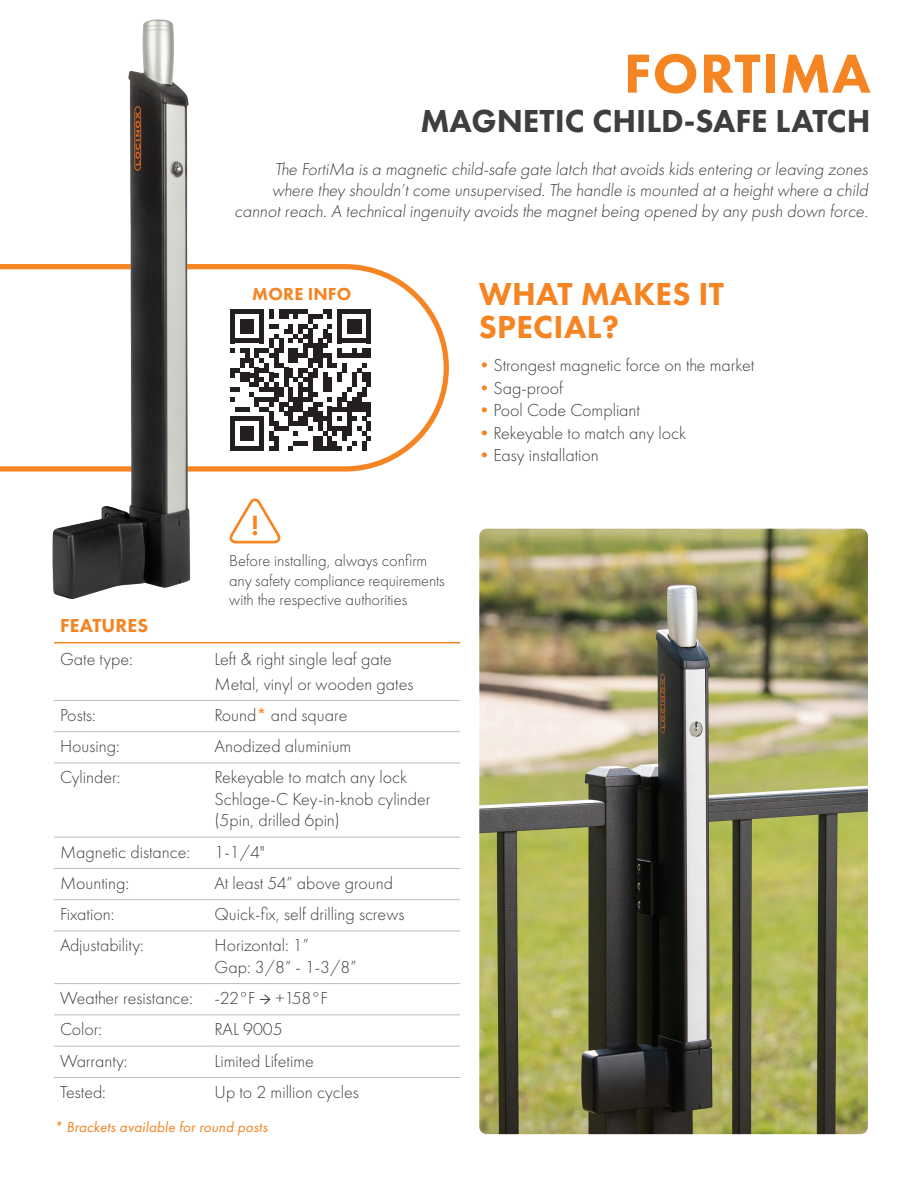
<style>
.page{position:relative;width:922px;height:1188px;background:#fff}
.page>*{position:absolute;margin:0;border:0;box-sizing:border-box;transform-origin:0 0}
.t1{font:800 57px "Futura PT";letter-spacing:.02em;color:#f58423}
.t2{font:800 33px "Futura PT";color:#3e3e3f}
.t3{font:800 33px "Futura PT";letter-spacing:.01em;color:#f58423}
.t4{font:600 28.95px "Futura PT";color:#f58423}
.t5{font:800 19.5px "Futura PT";letter-spacing:.01em;color:#f58423}
.t6{font:300 18px/21px "Futura PT";color:#3e3e3f;text-align:right}
.t7{font:800 18px "Futura PT";letter-spacing:.01em;color:#f58423}
.t8{font:300 16.5px/19.5px "Futura PT";color:#3e3e3f}
.t9{font:15px "Futura PT";color:#f58423}
.s1{font-weight:400;color:#f58423}
.s2{font-family:"Minion Pro";font-weight:400}
.s3{color:#f58423}
</style>
<div class="page">
<svg style="left:0;top:264px;width:449px;height:208px"></svg>
<img style="left:479px;top:529px;width:388px;height:605px">
<img style="left:45px;top:19px;width:157px;height:580px">
<svg style="left:229px;top:498px;width:51px;height:46px"></svg>
<hr style="left:54px;top:700px;width:154px;height:1px;background:#bcbdc0">
<hr style="left:208px;top:700px;width:252px;height:1px;background:#bcbdc0">
<hr style="left:54px;top:731px;width:154px;height:1px;background:#bcbdc0">
<hr style="left:208px;top:731px;width:252px;height:1px;background:#bcbdc0">
<hr style="left:54px;top:763px;width:154px;height:1px;background:#bcbdc0">
<hr style="left:208px;top:763px;width:252px;height:1px;background:#bcbdc0">
<hr style="left:54px;top:837px;width:154px;height:1px;background:#bcbdc0">
<hr style="left:208px;top:837px;width:252px;height:1px;background:#bcbdc0">
<hr style="left:54px;top:899px;width:154px;height:1px;background:#bcbdc0">
<hr style="left:208px;top:899px;width:252px;height:1px;background:#bcbdc0">
<hr style="left:54px;top:931px;width:154px;height:1px;background:#bcbdc0">
<hr style="left:208px;top:931px;width:252px;height:1px;background:#bcbdc0">
<hr style="left:54px;top:983px;width:154px;height:1px;background:#bcbdc0">
<hr style="left:208px;top:983px;width:252px;height:1px;background:#bcbdc0">
<hr style="left:54px;top:1014px;width:154px;height:1px;background:#bcbdc0">
<hr style="left:208px;top:1014px;width:252px;height:1px;background:#bcbdc0">
<hr style="left:54px;top:868px;width:154px;height:1px;background:#bcbdc0">
<hr style="left:208px;top:868px;width:252px;height:1px;background:#bcbdc0">
<hr style="left:54px;top:1046px;width:154px;height:1px;background:#bcbdc0">
<hr style="left:208px;top:1046px;width:252px;height:1px;background:#bcbdc0">
<hr style="left:54px;top:1077px;width:154px;height:1px;background:#bcbdc0">
<hr style="left:208px;top:1077px;width:252px;height:1px;background:#bcbdc0">
<hr style="left:54px;top:642px;width:154px;height:1px;background:#f58423">
<hr style="left:208px;top:642px;width:252px;height:1px;background:#f58423">
<svg style="left:230px;top:309px;width:141px;height:142px"></svg>
<p class="t1" style="left:623px;top:38px;width:248px">FORTIMA</p>
<p class="t2" style="left:420px;top:100px;width:451px">MAGNETIC CHILD-SAFE LATCH</p>
<p class="t6" style="left:234px;top:159px;width:637px">The FortiMa is a magnetic child-safe gate latch that avoids kids entering or leaving zones where they shouldn’t come unsupervised. The handle is mounted at a height where a child cannot reach. A technical ingenuity avoids the magnet being opened by any push down force.</p>
<p class="t7" style="left:252px;top:283px;width:101px">MORE INFO</p>
<p class="t4" style="left:251px;top:507px;width:9px">!</p>
<p class="t8" style="left:229px;top:551px;width:217px">Before installing, always confirm any safety compliance requirements with the respective authorities</p>
<p class="t5" style="left:60px;top:613px;width:90px">FEATURES</p>
<p class="t6" style="left:60px;top:649px;width:74px">Gate type:</p>
<p class="t6" style="left:214px;top:649px;width:179px">Left &amp; right single leaf gate</p>
<p class="t6" style="left:214px;top:673px;width:200px">Metal, vinyl or wooden gates</p>
<p class="t6" style="left:60px;top:705px;width:37px">Posts:</p>
<p class="t6" style="left:214px;top:705px;width:134px">Round<span class="s1">*</span> and square</p>
<p class="t6" style="left:60px;top:736px;width:61px">Housing:</p>
<p class="t6" style="left:214px;top:736px;width:138px">Anodized aluminium</p>
<p class="t6" style="left:60px;top:767px;width:62px">Cylinder:</p>
<p class="t6" style="left:214px;top:767px;width:194px">Rekeyable to match any lock</p>
<p class="t6" style="left:214px;top:788px;width:217px;line-height:21.6px;text-align:left">Schlage-C Key-in-knob cylinder (5pin, drilled 6pin)</p>
<p class="t6" style="left:60px;top:841px;width:132px">Magnetic distance:</p>
<p class="t6" style="left:214px;top:841px;width:52px">1-1/4"</p>
<p class="t6" style="left:60px;top:873px;width:71px">Mounting:</p>
<p class="t6" style="left:214px;top:873px;width:180px">At least 54” above ground</p>
<p class="t6" style="left:60px;top:904px;width:56px">Fixation:</p>
<p class="t6" style="left:214px;top:904px;width:191px">Quick-fix, self drilling screws</p>
<p class="t6" style="left:60px;top:935px;width:85px">Adjustability:</p>
<p class="t6" style="left:214px;top:935px;width:96px">Horizontal: 1”</p>
<p class="t6" style="left:214px;top:956px;width:143px">Gap: 3/8” - 1-3/8”</p>
<p class="t6" style="left:60px;top:988px;width:134px">Weather resistance:</p>
<p class="t6" style="left:214px;top:988px;width:115px">-22°F <span class="s2">→</span> +158°F</p>
<p class="t6" style="left:60px;top:1019px;width:44px">Color:</p>
<p class="t6" style="left:214px;top:1019px;width:70px">RAL 9005</p>
<p class="t6" style="left:60px;top:1050px;width:69px">Warranty:</p>
<p class="t6" style="left:214px;top:1050px;width:101px">Limited Lifetime</p>
<p class="t6" style="left:60px;top:1082px;width:47px">Tested:</p>
<p class="t6" style="left:214px;top:1082px;width:146px">Up to 2 million cycles</p>
<p class="t9" style="left:54px;top:1118px;width:217px">* Brackets available for round posts</p>
<p class="t3" style="left:478px;top:274px;width:247px">WHAT MAKES IT</p>
<p class="t3" style="left:478px;top:307px;width:142px">SPECIAL?</p>
<p class="t6" style="left:475px;top:355px;width:280px"><span class="s3">•</span>Strongest magnetic force on the market</p>
<p class="t6" style="left:475px;top:377px;width:89px"><span class="s3">•</span>Sag-proof</p>
<p class="t6" style="left:475px;top:400px;width:166px"><span class="s3">•</span>Pool Code Compliant</p>
<p class="t6" style="left:475px;top:422px;width:212px"><span class="s3">•</span>Rekeyable to match any lock</p>
<p class="t6" style="left:475px;top:445px;width:125px"><span class="s3">•</span>Easy installation</p>
</div>
